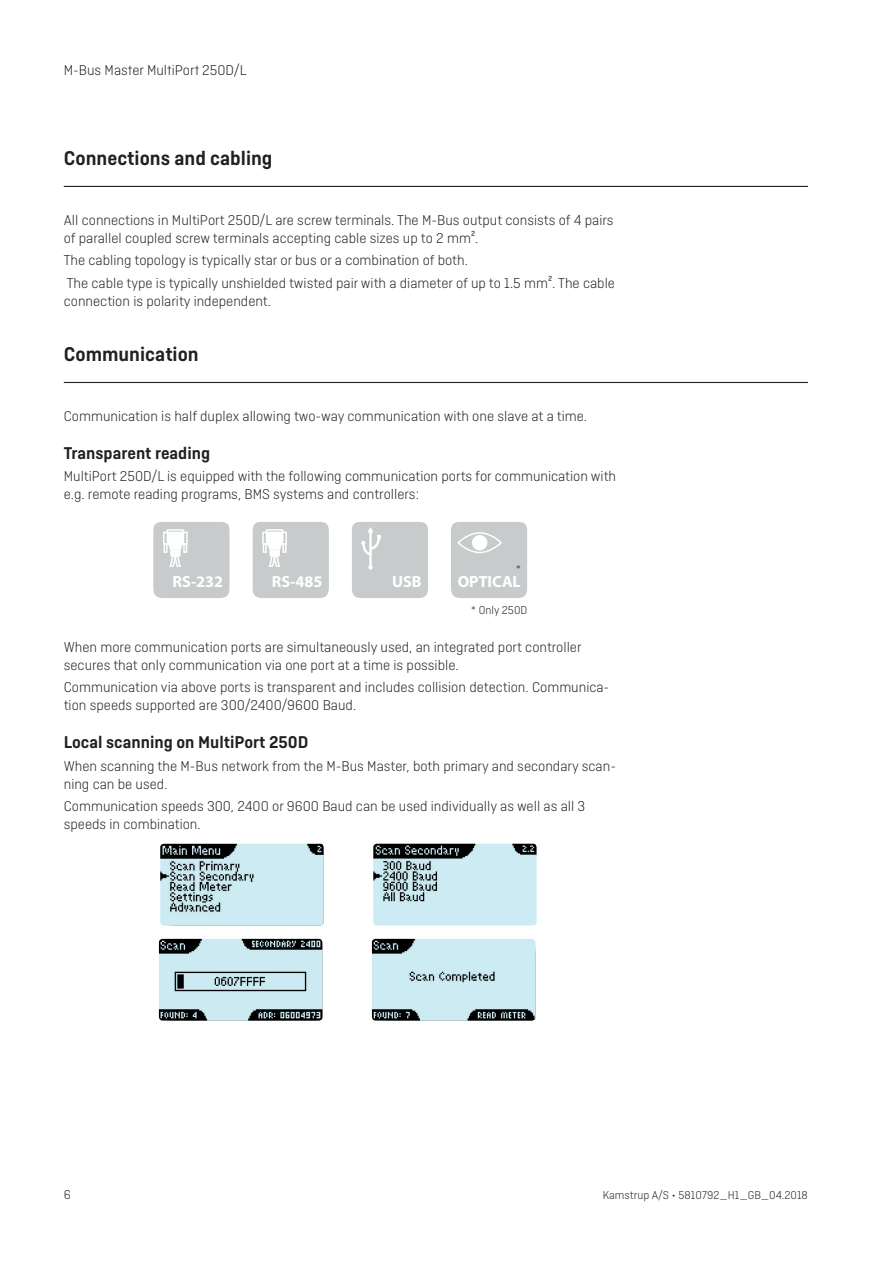
<style>
.page{position:relative;width:893px;height:1263px;background:#fff}
.page>*{position:absolute;margin:0;border:0;box-sizing:border-box;transform-origin:0 0}
.t1{font:600 21px "Ciutadella";color:#231f20}
.t2{font:600 18px "Ciutadella";color:#231f20}
.t3{font:700 16.2px "Myriad Pro";color:#fff}
.t4{font:300 15px/18px "Ciutadella";color:#231f20}
.t5{font:300 13.5px "Ciutadella";color:#231f20}
.t6{font:300 12px "Ciutadella";color:#231f20}
</style>
<div class="page">
<hr style="left:64px;top:186px;width:744px;height:1px;background:#231f20">
<hr style="left:64px;top:382px;width:744px;height:1px;background:#231f20">
<div style="left:352px;top:522px;width:76px;height:76px;background:#c8cbcc"></div>
<svg style="left:153px;top:522px;width:77px;height:76px"></svg>
<svg style="left:252px;top:522px;width:77px;height:76px"></svg>
<div style="left:451px;top:522px;width:76px;height:76px;background:#c8cbcc"></div>
<div style="left:472px;top:535px;width:15px;height:15px;background:#fff;border-radius:50%"></div>
<img style="left:160px;top:844px;width:164px;height:81px">
<img style="left:159px;top:939px;width:163px;height:81px">
<img style="left:373px;top:844px;width:164px;height:81px">
<img style="left:372px;top:939px;width:163px;height:81px">
<p class="t4" style="left:64px;top:61px;width:184px">M-Bus Master MultiPort 250D/L</p>
<h1 class="t1" style="left:64px;top:146px;width:210px">Connections and cabling</h1>
<p class="t4" style="left:64px;top:211px;width:551px">All connections in MultiPort 250D/L are screw terminals. The M-Bus output consists of 4 pairs of parallel coupled screw terminals accepting cable sizes up to 2 mm².</p>
<p class="t4" style="left:64px;top:249px;width:553px;line-height:22.2px">The cabling topology is typically star or bus or a combination of both.<br>The cable type is typically unshielded twisted pair with a diameter of up to 1.5 mm². The cable</p>
<p class="t4" style="left:64px;top:292px;width:209px">connection is polarity independent.</p>
<h1 class="t1" style="left:64px;top:342px;width:137px">Communication</h1>
<p class="t4" style="left:64px;top:407px;width:525px">Communication is half duplex allowing two-way communication with one slave at a time.</p>
<p class="t2" style="left:64px;top:443px;width:148px">Transparent reading</p>
<p class="t4" style="left:64px;top:467px;width:554px">MultiPort 250D/L is equipped with the following communication ports for communication with e.g. remote reading programs, BMS systems and controllers:</p>
<p class="t6" style="left:516px;top:563px;width:6px">*</p>
<p class="t6" style="left:471px;top:604px;width:58px">* Only 250D</p>
<p class="t4" style="left:64px;top:638px;width:519px">When more communication ports are simultaneously used, an integrated port controller secures that only communication via one port at a time is possible.</p>
<p class="t4" style="left:64px;top:678px;width:547px">Communication via above ports is transparent and includes collision detection. Communica&shy;tion speeds supported are 300/2400/9600 Baud.</p>
<p class="t2" style="left:64px;top:732px;width:246px">Local scanning on MultiPort 250D</p>
<p class="t4" style="left:64px;top:756px;width:554px">When scanning the M-Bus network from the M-Bus Master, both primary and secondary scan&shy;ning can be used.</p>
<p class="t4" style="left:64px;top:797px;width:523px">Communication speeds 300, 2400 or 9600 Baud can be used individually as well as all 3 speeds in combination.</p>
<p class="t3" style="left:172px;top:571px;width:52px">RS-232</p>
<p class="t3" style="left:272px;top:571px;width:52px">RS-485</p>
<p class="t3" style="left:392px;top:571px;width:31px">USB</p>
<p class="t3" style="left:458px;top:571px;width:65px">OPTICAL</p>
<p class="t5" style="left:64px;top:1187px;width:9px">6</p>
<p class="t6" style="left:603px;top:1189px;width:207px">Kamstrup A/S • 5810792_H1_GB_04.2018</p>
</div>
